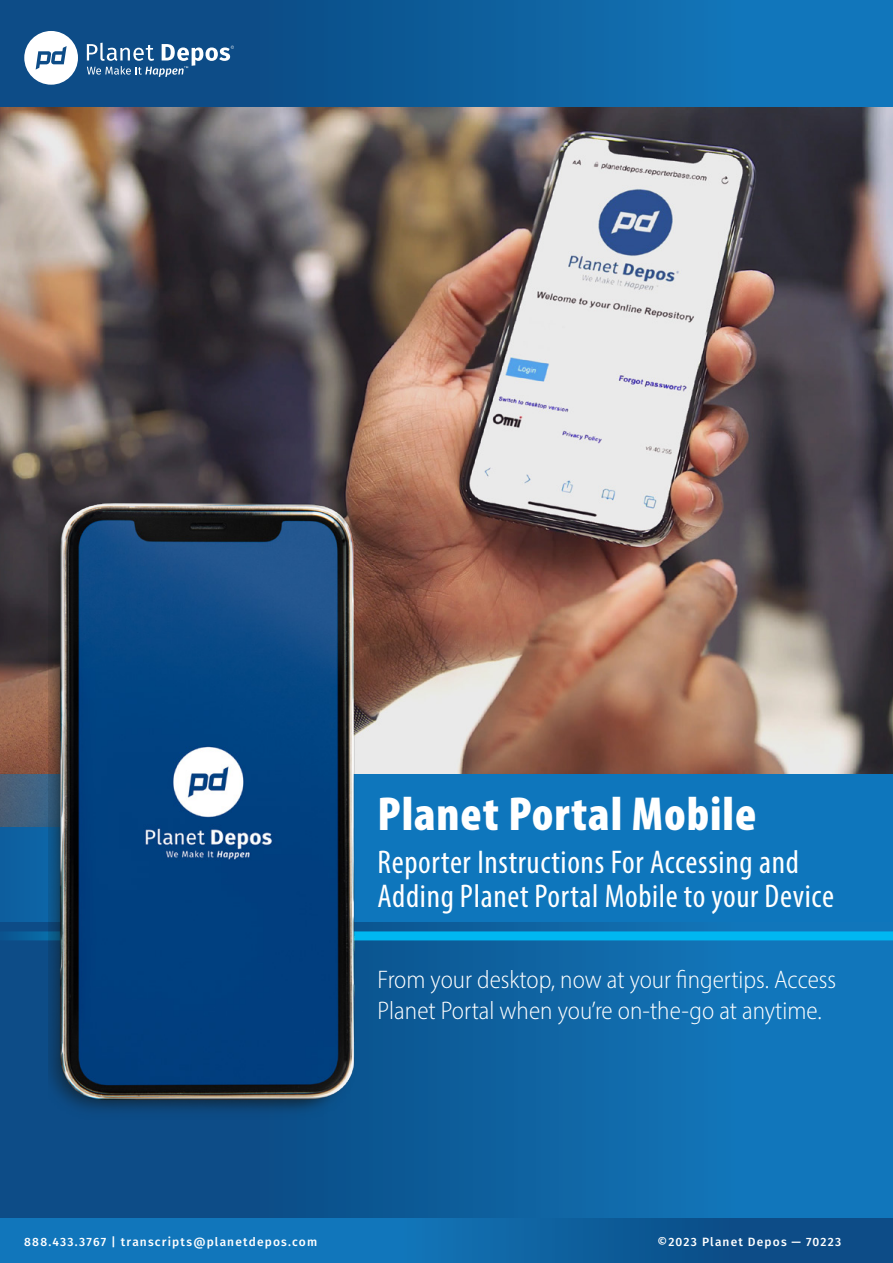
<style>
.page{position:relative;width:893px;height:1263px;background:#fff}
.page>*{position:absolute;margin:0;border:0;box-sizing:border-box;transform-origin:0 0}
.t1{font:900 condensed 48px "Myriad Pro";letter-spacing:.02em;color:#fff}
.t2{font:condensed 33px/34.2px "Myriad Pro";letter-spacing:.02em;color:#fff}
.t3{font:300 semi-condensed 25.5px/30.6px "Myriad Pro";color:#fff}
.t4{font:500 12px "Fira Sans";letter-spacing:.095em;color:#fff}
</style>
<div class="page">
<div style="left:0;top:0;width:893px;height:1225px;background:linear-gradient(to right,#0b437b,#127abf)"></div>
<img style="left:0;top:108px;width:893px;height:666px">
<div style="left:0;top:931px;width:893px;height:9px;background:#00b7f1"></div>
<svg style="left:24px;top:31px;width:54px;height:54px"></svg>
<svg style="left:87px;top:43px;width:147px;height:34px;background:#4776a3"></svg>
<div style="left:0;top:774px;width:893px;height:148px;background:#0e76bc"></div>
<svg style="left:0;top:1219px;width:893px;height:44px;background:#0f66a7"></svg>
<img style="left:49px;top:485px;width:322px;height:649px">
<h1 class="t1" style="left:378px;top:783px;width:380px">Planet Portal Mobile</h1>
<p class="t2" style="left:378px;top:844px;width:458px">Reporter Instructions For Accessing and<br>Adding Planet Portal Mobile to your Device</p>
<p class="t3" style="left:378px;top:964px;width:460px">From your desktop, now at your fingertips. Access<br>Planet Portal when you’re on-the-go at anytime.</p>
<p class="t4" style="left:24px;top:1233px;width:294px">888.433.3767 | transcripts@planetdepos.com</p>
<p class="t4" style="left:658px;top:1232px;width:185px">©2023 Planet Depos — 70223</p>
</div>
